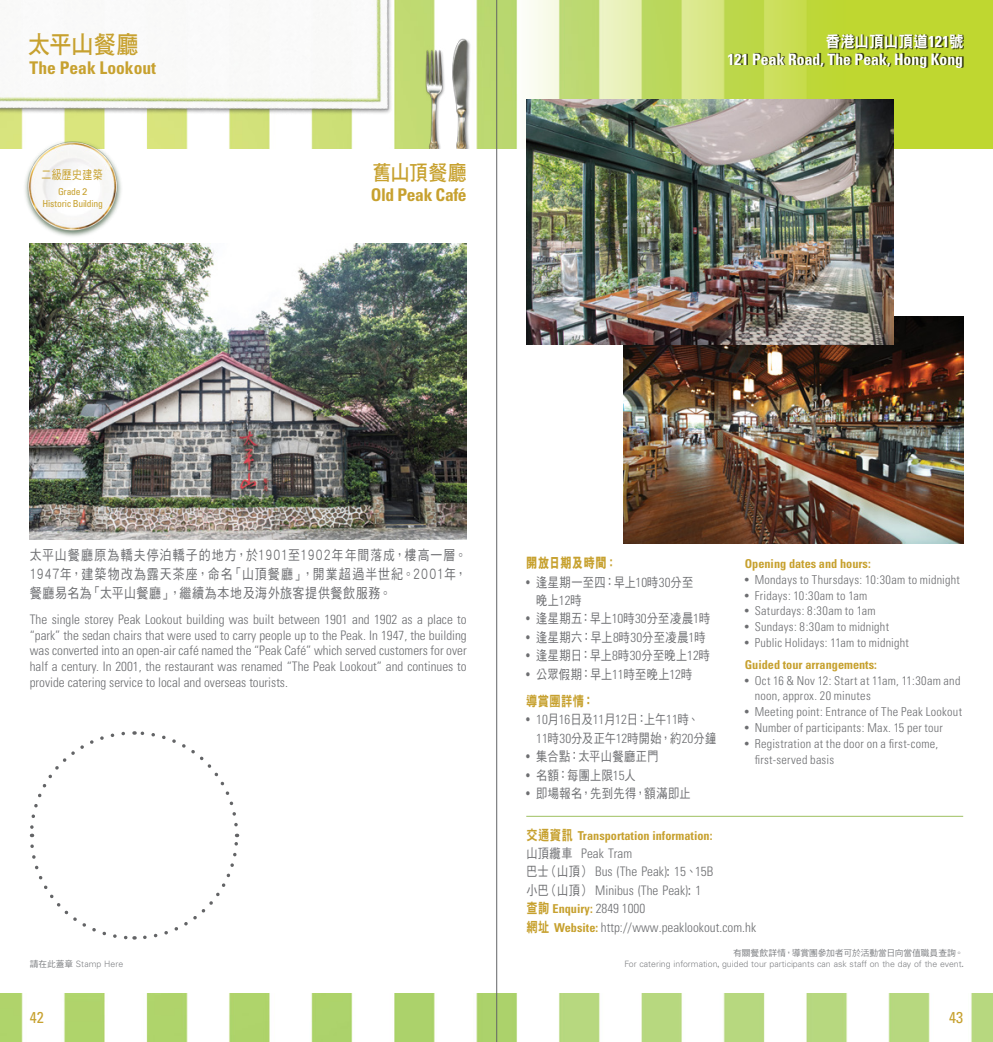
<style>
.page{position:relative;width:993px;height:1042px;background:#fff}
.page>*{position:absolute;margin:0;border:0;box-sizing:border-box;transform-origin:0 0}
.t1{font:24.5px "DF Hei HK W7";letter-spacing:.005em;color:#c7a12f;scale:.9 1}
.t2{font:21px "DF Hei HK W7";letter-spacing:-.005em;color:#c7a12f;scale:.9 1}
.t3{font:700 condensed 17.5px "Univers";color:#c7a12f}
.t4{font:700 condensed 17.5px "Univers";letter-spacing:-.02em;color:#c7a12f}
.t5{font:700 condensed 15.75px "Univers";color:#fff}
.t6{font:15.75px "DF Hei HK W9";letter-spacing:.03em;color:#fff;scale:.9 1}
.t7{font:condensed 15.75px "Univers";color:#c7a12f}
.t8{font:14px/19.2px "DF Hei HK W5";letter-spacing:.065em;color:#6d6e71;text-align:justify;scale:.85 1}
.t9{font:800 14px "M Hei";letter-spacing:.045em;color:#c7a12f;scale:.8 1}
.t10{font:14px "DF Hei HK W9";letter-spacing:.04em;color:#c7a12f;scale:.8 1}
.t11{font:300 condensed 13.12px/15.8px "Univers";color:#6d6e71;text-align:justify}
.t12{font:13.12px/18.4px "DF Hei HK W5";letter-spacing:.04em;color:#6d6e71;scale:.85 1}
.t13{font:300 condensed 12.25px/15.8px "Univers";letter-spacing:.02em;color:#6d6e71}
.t14{font:700 condensed 12.25px "Univers";color:#c7a12f}
.t15{font:12.25px "DF Hei HK W5";letter-spacing:.05em;color:#c7a12f;scale:.8 1}
.t16{font:condensed 9.62px/11.5px "Univers";letter-spacing:-.02em;color:#c7a12f;text-align:center}
.t17{font:300 8.75px "Univers";color:#808285}
.t18{font:8.75px "DF Hei HK W5";letter-spacing:-.005em;color:#808285}
.s1{font-stretch:normal}
.s2{font-family:"Univers";font-weight:700;font-stretch:condensed}
.s3{font-family:"Univers";font-stretch:condensed}
.s4{font-family:"Univers";font-weight:300;font-stretch:condensed}
.s5{font-weight:400}
.s6{font-family:"DF Hei HK W5";font-weight:400;font-stretch:normal}
.s7{font-weight:700;color:#c7a12f}
.s8{font-family:"DF Hei HK W9";font-weight:400;font-stretch:normal;font-size:14px}
.s9{font-weight:300;font-size:13.12px;color:#6d6e71}
.s10{font-family:"DF Hei HK W9";font-weight:400;font-stretch:normal;font-size:14px;color:#c7a12f}
.s11{font-weight:700;font-size:12.25px;color:#c7a12f}
.s12{font-family:"DF Hei HK W5";font-weight:400}
</style>
<div class="page">
<img style="left:0;top:0;width:992px;height:1042px">
<img style="left:0;top:0;width:459px;height:134px">
<svg style="left:495px;top:0;width:497px;height:150px;background:#cade68"></svg>
<img style="left:421px;top:12px;width:51px;height:138px">
<div style="left:0;top:150px;width:992px;height:842px;background:#fff"></div>
<hr style="left:496px;top:0;width:1px;height:1042px;background:#636466">
<img style="left:30px;top:243px;width:437px;height:296px">
<hr style="left:526px;top:816px;width:436px;height:1px;background:#9fc162">
<div style="left:729px;top:34px;width:234px;height:34px;background:#000;opacity:.75"></div>
<img style="left:623px;top:316px;width:340px;height:227px">
<img style="left:526px;top:99px;width:367px;height:245px">
<img style="left:18px;top:141px;width:108px;height:96px">
<svg style="left:29px;top:731px;width:211px;height:209px"></svg>
<h1 class="t1" style="left:28px;top:31px;width:124px">太平山餐廳</h1>
<h3 class="t3" style="left:30px;top:57px;width:128px">The Peak Lookout</h3>
<p class="t15" style="left:41px;top:168px;width:78px">二級歷史建築</p>
<p class="t16" style="left:43px;top:186px;width:62px">Grade <span class="s1">2<br></span>Historic Building</p>
<h2 class="t2" style="left:372px;top:161px;width:106px">舊山頂餐廳</h2>
<h3 class="t4" style="left:370px;top:184px;width:97px">Old Peak Café</h3>
<p class="t6" style="left:825px;top:33px;width:154px">香港山頂山頂道<span class="s2">121</span>號</p>
<p class="t5" style="left:727px;top:49px;width:237px">121 Peak Road, The Peak, Hong Kong</p>
<p class="t8" style="left:30px;top:545px;width:515px">太平山餐廳原為轎夫停泊轎子的地方，於1901至1902年年間落成，樓高一層。1947年，建築物改為露天茶座，命名「山頂餐廳」，開業超過半世紀。2001年，餐廳易名為「太平山餐廳」，繼續為本地及海外旅客提供餐飲服務。</p>
<p class="t11" style="left:30px;top:611px;width:438px">The single storey Peak Lookout building was built between 1901 and 1902 as a place to “park” the sedan chairs that were used to carry people up to the Peak. In 1947, the building was converted into an open-air café named the “Peak Café” which served customers for over half a century. In 2001, the restaurant was renamed “The Peak Lookout” and continues to provide catering service to local and overseas tourists.</p>
<p class="t9" style="left:526px;top:556px;width:115px">開放日期及時間：</p>
<p class="t12" style="left:536px;top:572px;width:186px;text-indent:-10px"><span class="s3">•</span> 逢星期一至四：早上<span class="s4">10</span>時<span class="s4">30</span>分至晚上<span class="s4">12</span>時</p>
<p class="t12" style="left:526px;top:609px;width:218px"><span class="s3">•</span> 逢星期五：早上<span class="s4">10</span>時<span class="s4">30</span>分至凌晨<span class="s4">1</span>時</p>
<p class="t12" style="left:526px;top:628px;width:212px"><span class="s3">•</span> 逢星期六：早上<span class="s4">8</span>時<span class="s4">30</span>分至凌晨<span class="s4">1</span>時</p>
<p class="t12" style="left:526px;top:646px;width:217px"><span class="s3">•</span> 逢星期日：早上<span class="s4">8</span>時<span class="s4">30</span>分至晚上<span class="s4">12</span>時</p>
<p class="t12" style="left:526px;top:664px;width:197px"><span class="s3">•</span> 公眾假期：早上<span class="s4">11</span>時至晚上<span class="s4">12</span>時</p>
<p class="t10" style="left:526px;top:693px;width:86px">導賞團詳情：</p>
<p class="t11" style="left:526px;top:712px;width:174px"><span class="s5">•</span> 10<span class="s6">月</span>16<span class="s6">日及</span>11<span class="s6">月</span>12<span class="s6">日：上午</span>11<span class="s6">時、</span></p>
<p class="t12" style="left:536px;top:728px;width:213px"><span class="s4">11</span>時<span class="s4">30</span>分及正午<span class="s4">12</span>時開始，約<span class="s4">20</span>分鐘</p>
<p class="t12" style="left:526px;top:747px;width:157px"><span class="s3">•</span> 集合點：太平山餐廳正門</p>
<p class="t12" style="left:526px;top:765px;width:130px"><span class="s3">•</span> 名額：每團上限<span class="s4">15</span>人</p>
<p class="t12" style="left:526px;top:784px;width:195px"><span class="s3">•</span> 即場報名，先到先得，額滿即止</p>
<p class="t14" style="left:744px;top:556px;width:127px">Opening dates and hours:</p>
<p class="t13" style="left:744px;top:571px;width:216px"><span class="s5">•</span> Mondays to Thursdays: 10:30am to midnight</p>
<p class="t13" style="left:744px;top:587px;width:124px"><span class="s5">•</span> Fridays: 10:30am to 1am</p>
<p class="t13" style="left:744px;top:603px;width:132px"><span class="s5">•</span> Saturdays: 8:30am to 1am</p>
<p class="t13" style="left:744px;top:619px;width:146px"><span class="s5">•</span> Sundays: 8:30am to midnight</p>
<p class="t13" style="left:744px;top:631px;width:166px;line-height:22.2px"><span class="s5">•</span> Public Holidays: 11am to midnight<br><span class="s7">Guided tour arrangements:</span></p>
<p class="t13" style="left:754px;top:672px;width:207px;text-indent:-10px"><span class="s5">•</span> Oct 16 &amp; Nov 12: Start at 11am, 11:30am and noon, approx. 20 minutes</p>
<p class="t13" style="left:744px;top:704px;width:219px"><span class="s5">•</span> Meeting point: Entrance of The Peak Lookout</p>
<p class="t13" style="left:744px;top:720px;width:200px"><span class="s5">•</span> Number of participants: Max. 15 per tour</p>
<p class="t13" style="left:754px;top:735px;width:185px;text-indent:-10px"><span class="s5">•</span> Registration at the door on a first-come, first-served basis</p>
<p class="t14" style="left:526px;top:828px;width:187px"><span class="s8">交通資訊</span> Transportation information:</p>
<p class="t11" style="left:526px;top:844px;width:188px;line-height:18.4px;text-align:left"><span class="s6">山頂纜車</span> Peak Tram<br><span class="s6">巴士（山頂）</span> Bus (The Peak)<span class="s6">:</span> 15<span class="s6">、</span>15B<span class="s6">小巴（山頂）</span> Minibus (The Peak)<span class="s6">:</span> 1</p>
<p class="t14" style="left:526px;top:901px;width:120px"><span class="s8">查詢</span> Enquiry: <span class="s9">2849 1000</span></p>
<p class="t11" style="left:526px;top:919px;width:231px"><span class="s10">網址</span> <span class="s11">Website:</span> http://www.peaklookout.com.hk</p>
<p class="t18" style="left:733px;top:948px;width:232px">有關餐飲詳情，導賞團參加者可於活動當日向當值職員查詢。</p>
<p class="t17" style="left:30px;top:958px;width:95px"><span class="s12">請在此蓋章</span> Stamp Here</p>
<p class="t17" style="left:624px;top:958px;width:340px">For catering information<span class="s12">,</span> guided tour participants can ask staff on the day of the event<span class="s12">.</span></p>
<p class="t7" style="left:30px;top:1008px;width:15px">42</p>
<p class="t7" style="left:948px;top:1008px;width:15px">43</p>
</div>
